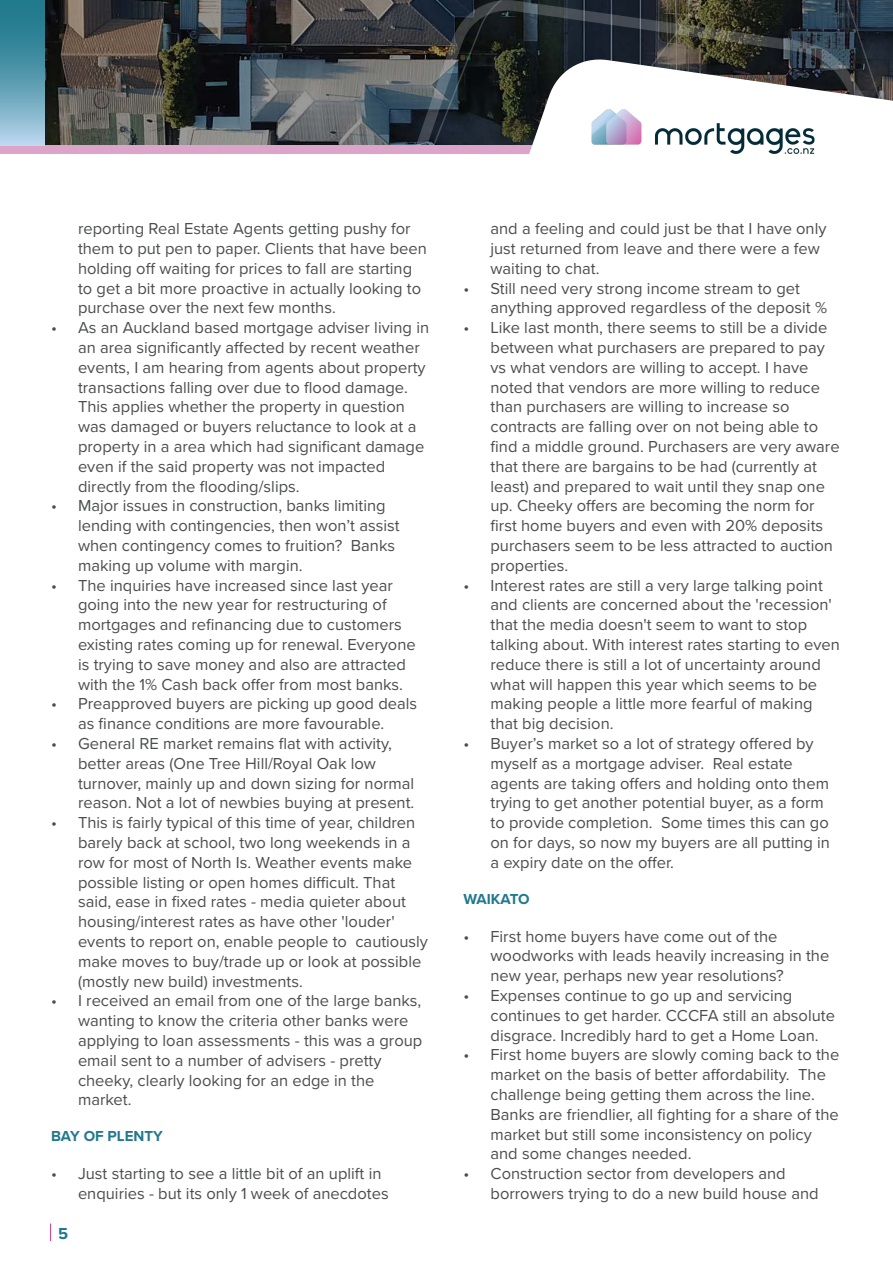
<style>
.page{position:relative;width:893px;height:1263px;background:#fff}
.page>*{position:absolute;margin:0;border:0;box-sizing:border-box;transform-origin:0 0}
.t1{font:16.5px/19.8px "Proxima Nova";color:#4c4e4e}
.t2{font:700 16.5px "Proxima Nova";color:#217a8c}
.Copy{font:700 15px "Proxima Nova";color:#217a8c}
</style>
<div class="page">
<svg style="left:50px;top:1223px;width:1px;height:18px"></svg>
<img style="left:45px;top:0;width:300px;height:146px">
<svg style="left:345px;top:0;width:132px;height:146px;background:#454b50"></svg>
<div style="left:0;top:146px;width:893px;height:8px;background:#dca4c9"></div>
<svg style="left:0;top:0;width:45px;height:146px;background:#5b9cb1"></svg>
<svg style="left:477px;top:0;width:416px;height:56px;background:#2e3436"></svg>
<svg style="left:450px;top:56px;width:443px;height:98px"></svg>
<img style="left:587px;top:99px;width:232px;height:55px">
<p class="t1" style="left:78px;top:218px;width:350px">reporting Real Estate Agents getting pushy for them to put pen to paper. Clients that have been holding off waiting for prices to fall are starting to get a bit more proactive in actually looking to purchase over the next few months.</p>
<p class="t1" style="left:78px;top:317px;width:353px;text-indent:-27px">• As an Auckland based mortgage adviser living in an area significantly affected by recent weather events, I am hearing from agents about property transactions falling over due to flood damage.<br>This applies whether the property in question was damaged or buyers reluctance to look at a property in a area which had significant damage even if the said property was not impacted directly from the flooding/slips.</p>
<p class="t1" style="left:78px;top:495px;width:323px;text-indent:-27px">• Major issues in construction, banks limiting lending with contingencies, then won’t assist when contingency comes to fruition? Banks making up volume with margin.</p>
<p class="t1" style="left:78px;top:574px;width:339px;text-indent:-27px">• The inquiries have increased since last year going into the new year for restructuring of mortgages and refinancing due to customers existing rates coming up for renewal. Everyone is trying to save money and also are attracted with the 1% Cash back offer from most banks.</p>
<p class="t1" style="left:51px;top:693px;width:368px;text-align:center">• Preapproved buyers are picking up good deals as finance conditions are more favourable.</p>
<p class="t1" style="left:78px;top:733px;width:338px;text-indent:-27px">• General RE market remains flat with activity, better areas (One Tree Hill/Royal Oak low turnover, mainly up and down sizing for normal reason. Not a lot of newbies buying at present.</p>
<p class="t1" style="left:78px;top:812px;width:351px;text-indent:-27px">• This is fairly typical of this time of year, children barely back at school, two long weekends in a row for most of North Is. Weather events make possible listing or open homes difficult. That said, ease in fixed rates - media quieter about housing/interest rates as have other 'louder' events to report on, enable people to cautiously make moves to buy/trade up or look at possible (mostly new build) investments.</p>
<p class="t1" style="left:78px;top:990px;width:346px;text-indent:-27px">• I received an email from one of the large banks, wanting to know the criteria other banks were applying to loan assessments - this was a group email sent to a number of advisers - pretty cheeky, clearly looking for an edge in the market.</p>
<p class="Copy" style="left:51px;top:1125px;width:113px">BAY OF PLENTY</p>
<p class="t1" style="left:78px;top:1163px;width:312px;text-indent:-27px">• Just starting to see a little bit of an uplift in enquiries - but its only 1 week of anecdotes</p>
<p class="t2" style="left:58px;top:1221px;width:12px">5</p>
<p class="t1" style="left:490px;top:218px;width:338px">and a feeling and could just be that I have only just returned from leave and there were a few waiting to chat.</p>
<p class="t1" style="left:490px;top:277px;width:338px;text-indent:-27px">• Still need very strong income stream to get anything approved regardless of the deposit %</p>
<p class="t1" style="left:490px;top:317px;width:351px;text-indent:-27px">• Like last month, there seems to still be a divide between what purchasers are prepared to pay vs what vendors are willing to accept. I have noted that vendors are more willing to reduce than purchasers are willing to increase so contracts are falling over on not being able to find a middle ground. Purchasers are very aware that there are bargains to be had (currently at least) and prepared to wait until they snap one up. Cheeky offers are becoming the norm for first home buyers and even with 20% deposits purchasers seem to be less attracted to auction properties.</p>
<p class="t1" style="left:490px;top:574px;width:351px;text-indent:-27px">• Interest rates are still a very large talking point and clients are concerned about the 'recession' that the media doesn't seem to want to stop talking about. With interest rates starting to even reduce there is still a lot of uncertainty around what will happen this year which seems to be making people a little more fearful of making that big decision.</p>
<p class="t1" style="left:490px;top:733px;width:341px;text-indent:-27px">• Buyer’s market so a lot of strategy offered by myself as a mortgage adviser. Real estate agents are taking offers and holding onto them trying to get another potential buyer, as a form to provide completion. Some times this can go on for days, so now my buyers are all putting in a expiry date on the offer.</p>
<p class="Copy" style="left:463px;top:888px;width:68px">WAIKATO</p>
<p class="t1" style="left:490px;top:925px;width:340px;text-indent:-27px">• First home buyers have come out of the woodworks with leads heavily increasing in the new year, perhaps new year resolutions?</p>
<p class="t1" style="left:490px;top:985px;width:346px;text-indent:-27px">• Expenses continue to go up and servicing continues to get harder. CCCFA still an absolute disgrace. Incredibly hard to get a Home Loan.</p>
<p class="t1" style="left:490px;top:1044px;width:350px;text-indent:-27px">• First home buyers are slowly coming back to the market on the basis of better affordability. The challenge being getting them across the line.<br>Banks are friendlier, all fighting for a share of the market but still some inconsistency on policy and some changes needed.</p>
<p class="t1" style="left:490px;top:1163px;width:330px;text-indent:-27px">• Construction sector from developers and borrowers trying to do a new build house and</p>
</div>
